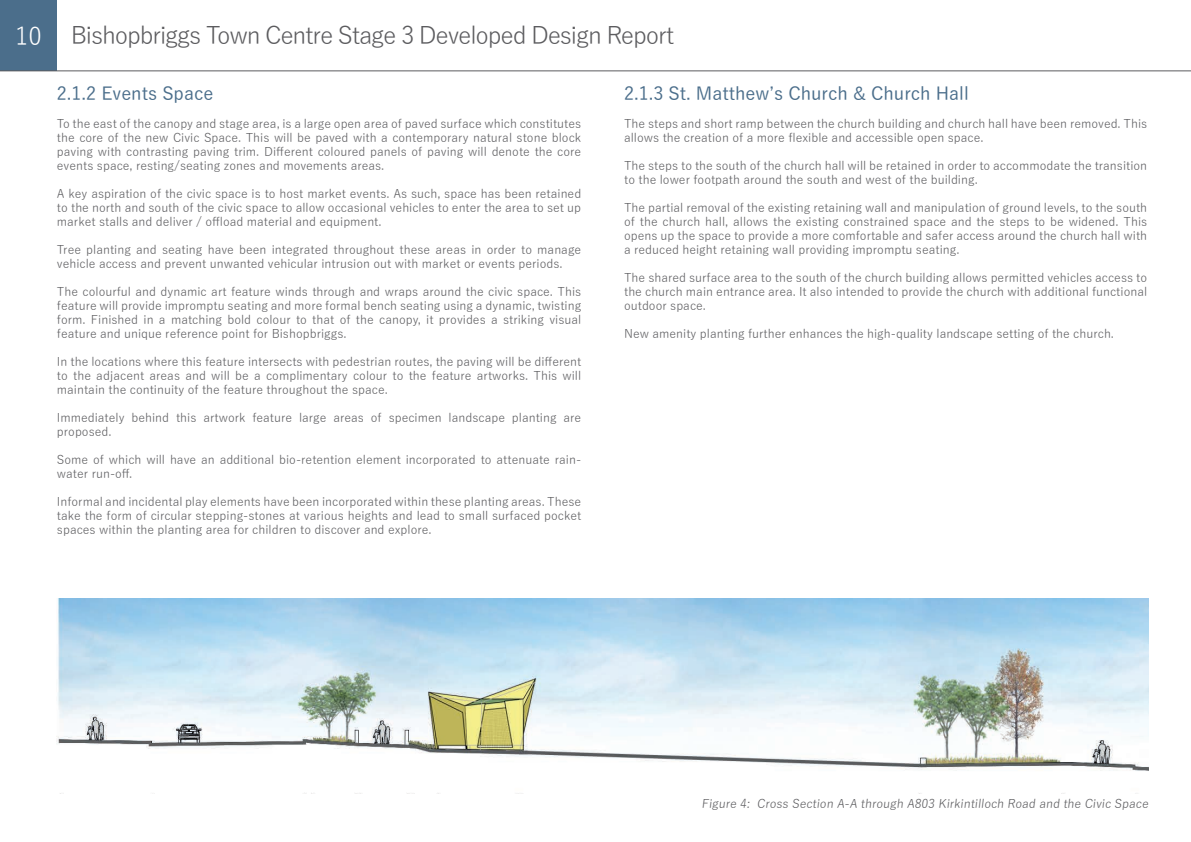
<style>
.page{position:relative;width:1191px;height:842px;background:#fff}
.page>*{position:absolute;margin:0;border:0;box-sizing:border-box;transform-origin:0 0}
.t1{font:24px "Yu Gothic";letter-spacing:-.05em;color:#5c5c5f}
.t2{font:500 18px "Yu Gothic";color:#4b6e8b}
.t3{font:12px/14px "Yu Gothic";color:#5c5c5f;text-align:justify}
.s1{color:#fff}
</style>
<div class="page">
<div style="left:0;top:0;width:57px;height:71px;background:#4b6e8b"></div>
<hr style="left:0;top:71px;width:1191px;height:1px;background:#5c5c5f">
<img style="left:57px;top:598px;width:1091px;height:196px">
<h1 class="t1" style="left:15px;top:14px;width:660px"><span class="s1">10</span> Bishopbriggs Town Centre Stage 3 Developed Design Report</h1>
<p class="t2" style="left:624px;top:77px;width:346px">2.1.3 St. Matthew’s Church &amp; Church Hall</p>
<p class="t3" style="left:624px;top:115px;width:524px">The steps and short ramp between the church building and church hall have been removed. This allows the creation of a more flexible and accessible open space.</p>
<p class="t3" style="left:624px;top:157px;width:524px">The steps to the south of the church hall will be retained in order to accommodate the transition to the lower footpath around the south and west of the building.</p>
<p class="t3" style="left:624px;top:199px;width:524px">The partial removal of the existing retaining wall and manipulation of ground levels, to the south of the church hall, allows the existing constrained space and the steps to be widened. This opens up the space to provide a more comfortable and safer access around the church hall with a reduced height retaining wall providing impromptu seating.</p>
<p class="t3" style="left:624px;top:269px;width:524px">The shared surface area to the south of the church building allows permitted vehicles access to the church main entrance area. It also intended to provide the church with additional functional outdoor space.</p>
<p class="t3" style="left:624px;top:325px;width:491px">New amenity planting further enhances the high-quality landscape setting of the church.</p>
<p class="t2" style="left:57px;top:77px;width:158px">2.1.2 Events Space</p>
<p class="t3" style="left:57px;top:115px;width:526px">To the east of the canopy and stage area, is a large open area of paved surface which constitutes the core of the new Civic Space. This will be paved with a contemporary natural stone block paving with contrasting paving trim. Different coloured panels of paving will denote the core events space, resting/seating zones and movements areas.</p>
<p class="t3" style="left:57px;top:185px;width:526px">A key aspiration of the civic space is to host market events. As such, space has been retained to the north and south of the civic space to allow occasional vehicles to enter the area to set up market stalls and deliver / offload material and equipment.</p>
<p class="t3" style="left:57px;top:241px;width:526px">Tree planting and seating have been integrated throughout these areas in order to manage vehicle access and prevent unwanted vehicular intrusion out with market or events periods.</p>
<p class="t3" style="left:57px;top:283px;width:526px">The colourful and dynamic art feature winds through and wraps around the civic space. This feature will provide impromptu seating and more formal bench seating using a dynamic, twisting form. Finished in a matching bold colour to that of the canopy, it provides a striking visual feature and unique reference point for Bishopbriggs.</p>
<p class="t3" style="left:57px;top:353px;width:526px">In the locations where this feature intersects with pedestrian routes, the paving will be different to the adjacent areas and will be a complimentary colour to the feature artworks. This will maintain the continuity of the feature throughout the space.</p>
<p class="t3" style="left:57px;top:409px;width:526px">Immediately behind this artwork feature large areas of specimen landscape planting are proposed.</p>
<p class="t3" style="left:57px;top:451px;width:526px">Some of which will have an additional bio-retention element incorporated to attenuate rain&shy;water run-off.</p>
<p class="t3" style="left:57px;top:493px;width:526px">Informal and incidental play elements have been incorporated within these planting areas. These take the form of circular stepping-stones at various heights and lead to small surfaced pocket spaces within the planting area for children to discover and explore.</p>
<p class="t3" style="left:701px;top:795px;width:451px">Figure 4: Cross Section A-A through A803 Kirkintilloch Road and the Civic Space</p>
</div>
